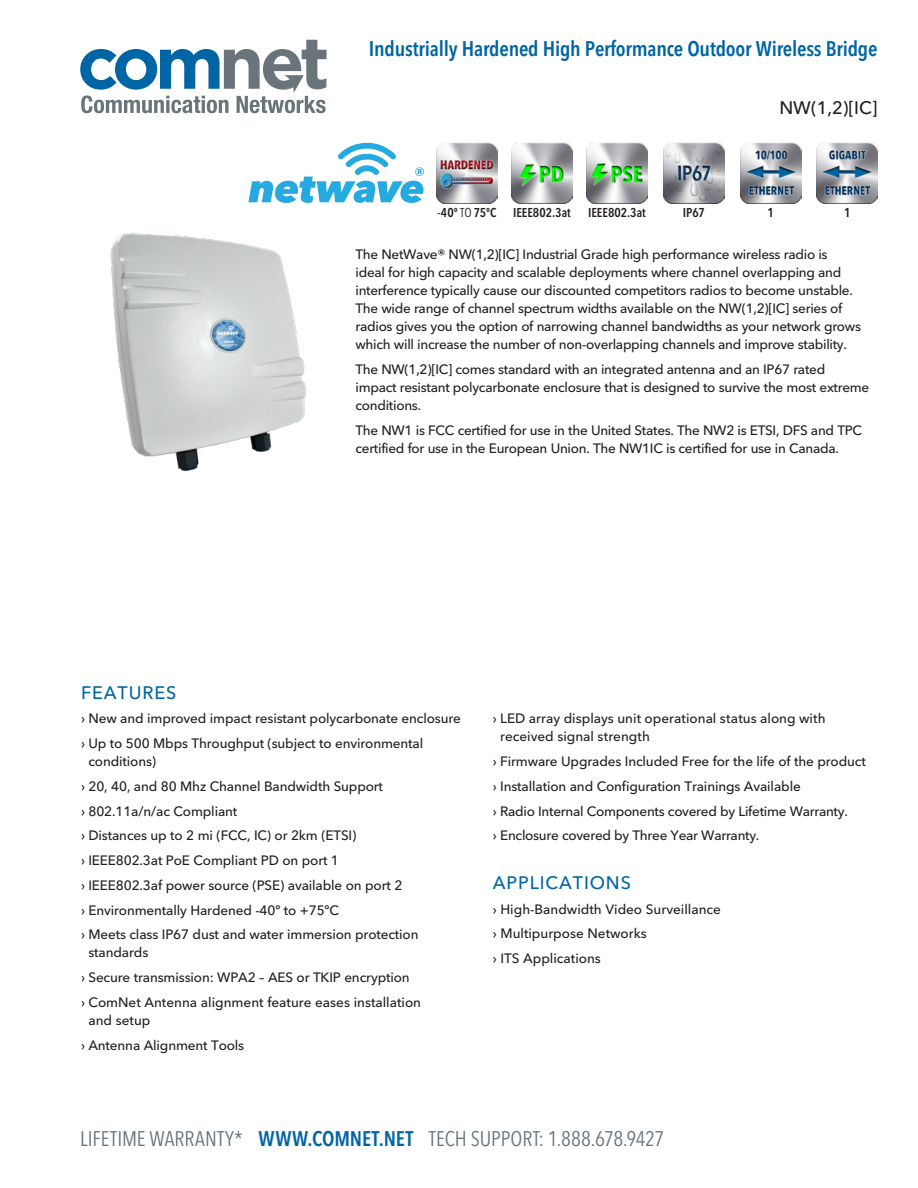
<style>
.page{position:relative;width:918px;height:1188px;background:#fff}
.page>*{position:absolute;margin:0;border:0;box-sizing:border-box;transform-origin:0 0}
.t1{font:condensed 21px "Avenir Next LT Pro";letter-spacing:-.005em;color:#6a747b}
.t2{font:600 condensed 21px "Avenir Next LT Pro";letter-spacing:-.01em;color:#0065a4}
.t3{font:500 18px "Avenir Next LT Pro";letter-spacing:.05em;color:#0065a4}
.t4{font:500 18px "Avenir Next LT Pro";color:#231f20}
.t5{font:500 13.5px/18px "Avenir Next LT Pro";letter-spacing:-.02em;color:#231f20}
.t6{font:500 13.5px/18px "Avenir Next LT Pro";color:#231f20}
.t7{font:600 condensed 12.75px "Avenir Next LT Pro";color:#231f20}
.s1{font-weight:400}
.s2{font-weight:600;color:#0065a4}
</style>
<div class="page">
<svg style="left:80px;top:40px;width:247px;height:73px"></svg>
<img style="left:110px;top:233px;width:197px;height:239px">
<svg style="left:248px;top:143px;width:176px;height:60px"></svg>
<img style="left:740px;top:143px;width:61px;height:61px">
<img style="left:817px;top:143px;width:61px;height:61px">
<img style="left:663px;top:143px;width:61px;height:61px">
<img style="left:436px;top:143px;width:61px;height:61px">
<img style="left:586px;top:143px;width:61px;height:61px">
<img style="left:511px;top:143px;width:61px;height:61px">
<p class="t2" style="left:369px;top:36px;width:510px">Industrially Hardened High Performance Outdoor Wireless Bridge</p>
<p class="t4" style="left:779px;top:97px;width:100px">NW(1,2)[IC]</p>
<p class="t7" style="left:437px;top:205px;width:60px">-40º <span class="s1">TO</span> 75ºC</p>
<p class="t7" style="left:513px;top:205px;width:59px">IEEE802.3at</p>
<p class="t7" style="left:588px;top:205px;width:59px">IEEE802.3at</p>
<p class="t7" style="left:683px;top:205px;width:24px">IP67</p>
<p class="t7" style="left:768px;top:205px;width:8px">1</p>
<p class="t7" style="left:844px;top:205px;width:8px">1</p>
<p class="t5" style="left:356px;top:246px;width:507px">The NetWave® NW(1,2)[IC] Industrial Grade high performance wireless radio is<br>ideal for high capacity and scalable deployments where channel overlapping and interference typically cause our discounted competitors radios to become unstable.<br>The wide range of channel spectrum widths available on the NW(1,2)[IC] series of radios gives you the option of narrowing channel bandwidths as your network grows which will increase the number of non-overlapping channels and improve stability.</p>
<p class="t5" style="left:356px;top:360px;width:515px">The NW(1,2)[IC] comes standard with an integrated antenna and an IP67 rated impact resistant polycarbonate enclosure that is designed to survive the most extreme conditions.</p>
<p class="t5" style="left:356px;top:421px;width:508px">The NW1 is FCC certified for use in the United States. The NW2 is ETSI, DFS and TPC certified for use in the European Union. The NW1IC is certified for use in Canada.</p>
<p class="t3" style="left:81px;top:681px;width:97px">FEATURES</p>
<p class="t5" style="left:81px;top:710px;width:382px">› New and improved impact resistant polycarbonate enclosure</p>
<p class="t5" style="left:88px;top:734px;width:336px;text-indent:-7px">› Up to 500 Mbps Throughput (subject to environmental conditions)</p>
<p class="t5" style="left:81px;top:777px;width:304px">› 20, 40, and 80 Mhz Channel Bandwidth Support</p>
<p class="t5" style="left:81px;top:802px;width:158px">› 802.11a/n/ac Compliant</p>
<p class="t5" style="left:81px;top:827px;width:277px">› Distances up to 2 mi (FCC, IC) or 2km (ETSI)</p>
<p class="t5" style="left:81px;top:851px;width:260px">› IEEE802.3at PoE Compliant PD on port 1</p>
<p class="t5" style="left:81px;top:876px;width:323px">› IEEE802.3af power source (PSE) available on port 2</p>
<p class="t5" style="left:81px;top:901px;width:260px">› Environmentally Hardened -40º to +75ºC</p>
<p class="t5" style="left:88px;top:926px;width:332px;text-indent:-7px">› Meets class IP67 dust and water immersion protection standards</p>
<p class="t5" style="left:81px;top:968px;width:330px">› Secure transmission: WPA2 – AES or TKIP encryption</p>
<p class="t6" style="left:88px;top:993px;width:334px;text-indent:-7px">› ComNet Antenna alignment feature eases installation and setup</p>
<p class="t5" style="left:81px;top:1036px;width:165px">› Antenna Alignment Tools</p>
<p class="t6" style="left:500px;top:710px;width:327px;text-indent:-7px">› LED array displays unit operational status along with received signal strength</p>
<p class="t5" style="left:493px;top:752px;width:375px">› Firmware Upgrades Included Free for the life of the product</p>
<p class="t5" style="left:493px;top:777px;width:310px">› Installation and Configuration Trainings Available</p>
<p class="t5" style="left:493px;top:802px;width:357px">› Radio Internal Components covered by Lifetime Warranty.</p>
<p class="t5" style="left:493px;top:827px;width:268px">› Enclosure covered by Three Year Warranty.</p>
<p class="t3" style="left:493px;top:872px;width:140px">APPLICATIONS</p>
<p class="t6" style="left:493px;top:900px;width:230px">› High-Bandwidth Video Surveillance</p>
<p class="t6" style="left:493px;top:925px;width:156px">› Multipurpose Networks</p>
<p class="t6" style="left:493px;top:949px;width:110px">› ITS Applications</p>
<h1 class="t1" style="left:80px;top:1126px;width:586px">LIFETIME WARRANTY* <span class="s2">WWW.COMNET.NET</span> TECH SUPPORT: 1.888.678.9427</h1>
</div>
